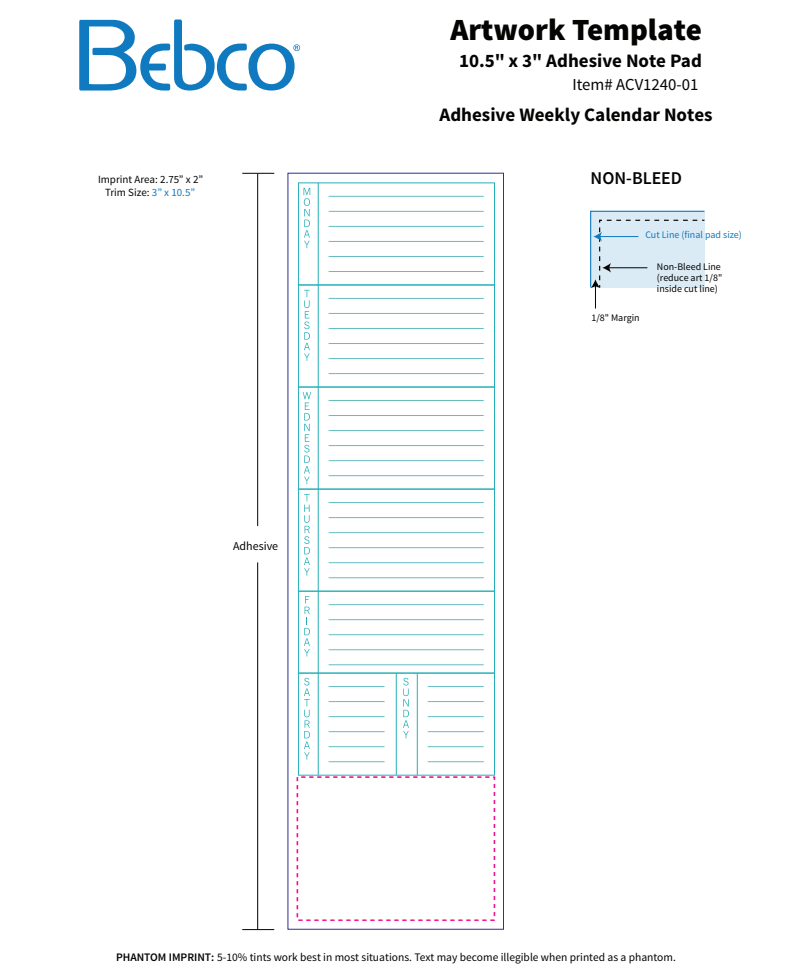
<style>
.page{position:relative;width:792px;height:969px;background:#fff}
.page>*{position:absolute;margin:0;border:0;box-sizing:border-box;transform-origin:0 0}
.t1{font:900 30.8px "Source Sans Pro";color:#040503}
.t2{font:700 19px "Source Sans Pro";color:#040503}
.t3{font:600 18px "Source Sans Pro";color:#040503}
.t4{font:16.8px "Source Sans Pro";color:#040503}
.t5{font:12px "Source Sans Pro";color:#040503}
.t6{font:11.5px "Source Sans Pro";color:#040503}
.t7{font:11px "Source Sans Pro";color:#040503}
.t8{font:10px/11px "Source Sans Pro";color:#040503}
.t9{font:10px "Source Sans Pro";color:#1079bf}
.s1{color:#1079bf}
.s2{font-weight:600}
</style>
<div class="page">
<svg style="left:590px;top:210px;width:115px;height:98px"></svg>
<svg style="left:79px;top:19px;width:221px;height:71px"></svg>
<div style="left:298px;top:183px;width:197px;height:102px;border:1px solid #25b0b7"></div>
<div style="left:298px;top:285px;width:197px;height:102px;border:1px solid #25b0b7"></div>
<div style="left:298px;top:387px;width:197px;height:102px;border:1px solid #25b0b7"></div>
<div style="left:298px;top:489px;width:197px;height:102px;border:1px solid #25b0b7"></div>
<div style="left:298px;top:591px;width:197px;height:82px;border:1px solid #25b0b7"></div>
<div style="left:298px;top:672px;width:197px;height:103px;border:1px solid #25b0b7"></div>
<svg style="left:304px;top:596px;width:6px;height:60px"></svg>
<svg style="left:304px;top:494px;width:6px;height:81px"></svg>
<svg style="left:303px;top:392px;width:8px;height:92px"></svg>
<svg style="left:304px;top:290px;width:6px;height:71px"></svg>
<svg style="left:304px;top:188px;width:6px;height:60px"></svg>
<svg style="left:304px;top:677px;width:6px;height:82px"></svg>
<svg style="left:403px;top:677px;width:6px;height:61px"></svg>
<hr style="left:396px;top:673px;width:1px;height:102px;background:#25b0b7">
<hr style="left:318px;top:183px;width:1px;height:592px;background:#25b0b7">
<hr style="left:417px;top:673px;width:1px;height:102px;background:#25b0b7">
<hr style="left:329px;top:196px;width:155px;height:1px;background:#64bcc2">
<hr style="left:329px;top:211px;width:155px;height:1px;background:#64bcc2">
<hr style="left:329px;top:271px;width:155px;height:1px;background:#64bcc2">
<hr style="left:329px;top:256px;width:155px;height:1px;background:#64bcc2">
<hr style="left:329px;top:241px;width:155px;height:1px;background:#64bcc2">
<hr style="left:329px;top:226px;width:155px;height:1px;background:#64bcc2">
<hr style="left:329px;top:298px;width:155px;height:1px;background:#64bcc2">
<hr style="left:329px;top:313px;width:155px;height:1px;background:#64bcc2">
<hr style="left:329px;top:373px;width:155px;height:1px;background:#64bcc2">
<hr style="left:329px;top:358px;width:155px;height:1px;background:#64bcc2">
<hr style="left:329px;top:343px;width:155px;height:1px;background:#64bcc2">
<hr style="left:329px;top:328px;width:155px;height:1px;background:#64bcc2">
<hr style="left:329px;top:400px;width:155px;height:1px;background:#64bcc2">
<hr style="left:329px;top:415px;width:155px;height:1px;background:#64bcc2">
<hr style="left:329px;top:475px;width:155px;height:1px;background:#64bcc2">
<hr style="left:329px;top:460px;width:155px;height:1px;background:#64bcc2">
<hr style="left:329px;top:445px;width:155px;height:1px;background:#64bcc2">
<hr style="left:329px;top:430px;width:155px;height:1px;background:#64bcc2">
<hr style="left:329px;top:502px;width:155px;height:1px;background:#64bcc2">
<hr style="left:329px;top:517px;width:155px;height:1px;background:#64bcc2">
<hr style="left:329px;top:577px;width:155px;height:1px;background:#64bcc2">
<hr style="left:329px;top:562px;width:155px;height:1px;background:#64bcc2">
<hr style="left:329px;top:547px;width:155px;height:1px;background:#64bcc2">
<hr style="left:329px;top:532px;width:155px;height:1px;background:#64bcc2">
<hr style="left:329px;top:604px;width:155px;height:1px;background:#64bcc2">
<hr style="left:329px;top:619px;width:155px;height:1px;background:#64bcc2">
<hr style="left:329px;top:664px;width:155px;height:1px;background:#64bcc2">
<hr style="left:329px;top:649px;width:155px;height:1px;background:#64bcc2">
<hr style="left:329px;top:634px;width:155px;height:1px;background:#64bcc2">
<hr style="left:329px;top:686px;width:56px;height:1px;background:#64bcc2">
<hr style="left:329px;top:701px;width:56px;height:1px;background:#64bcc2">
<hr style="left:329px;top:761px;width:56px;height:1px;background:#64bcc2">
<hr style="left:329px;top:746px;width:56px;height:1px;background:#64bcc2">
<hr style="left:329px;top:731px;width:56px;height:1px;background:#64bcc2">
<hr style="left:329px;top:716px;width:56px;height:1px;background:#64bcc2">
<hr style="left:428px;top:686px;width:56px;height:1px;background:#64bcc2">
<hr style="left:428px;top:701px;width:56px;height:1px;background:#64bcc2">
<hr style="left:428px;top:761px;width:56px;height:1px;background:#64bcc2">
<hr style="left:428px;top:746px;width:56px;height:1px;background:#64bcc2">
<hr style="left:428px;top:731px;width:56px;height:1px;background:#64bcc2">
<hr style="left:428px;top:716px;width:56px;height:1px;background:#64bcc2">
<div style="left:288px;top:173px;width:216px;height:756px;border:1px solid #2e3092"></div>
<hr style="left:242px;top:928px;width:32px;height:1px;background:#040503">
<hr style="left:242px;top:173px;width:32px;height:1px;background:#040503">
<hr style="left:257px;top:174px;width:1px;height:352px;background:#040503">
<hr style="left:257px;top:562px;width:1px;height:367px;background:#040503">
<p class="t7" style="left:98px;top:172px;width:107px">Imprint Area: 2.75” x 2”</p>
<p class="t7" style="left:105px;top:185px;width:92px">Trim Size: <span class="s1">3” x 10.5”</span></p>
<p class="t5" style="left:233px;top:539px;width:47px">Adhesive</p>
<h1 class="t1" style="left:450px;top:10px;width:253px">Artwork Template</h1>
<h3 class="t4" style="left:572px;top:74px;width:128px">Item# ACV1240-01</h3>
<h2 class="t2" style="left:440px;top:103px;width:275px">Adhesive Weekly Calendar Notes</h2>
<h2 class="t2" style="left:459px;top:49px;width:244px">10.5" x 3" Adhesive Note Pad</h2>
<h3 class="t3" style="left:591px;top:167px;width:93px">NON-BLEED</h3>
<p class="t9" style="left:645px;top:229px;width:98px">Cut Line (final pad size)</p>
<p class="t8" style="left:657px;top:261px;width:67px">Non-Bleed Line (reduce art 1/8" inside cut line)</p>
<p class="t8" style="left:591px;top:312px;width:50px">1/8" Margin</p>
<p class="t6" style="left:116px;top:950px;width:561px"><span class="s2">PHANTOM IMPRINT:</span> 5-10% tints work best in most situations. Text may become illegible when printed as a phantom.</p>
</div>
